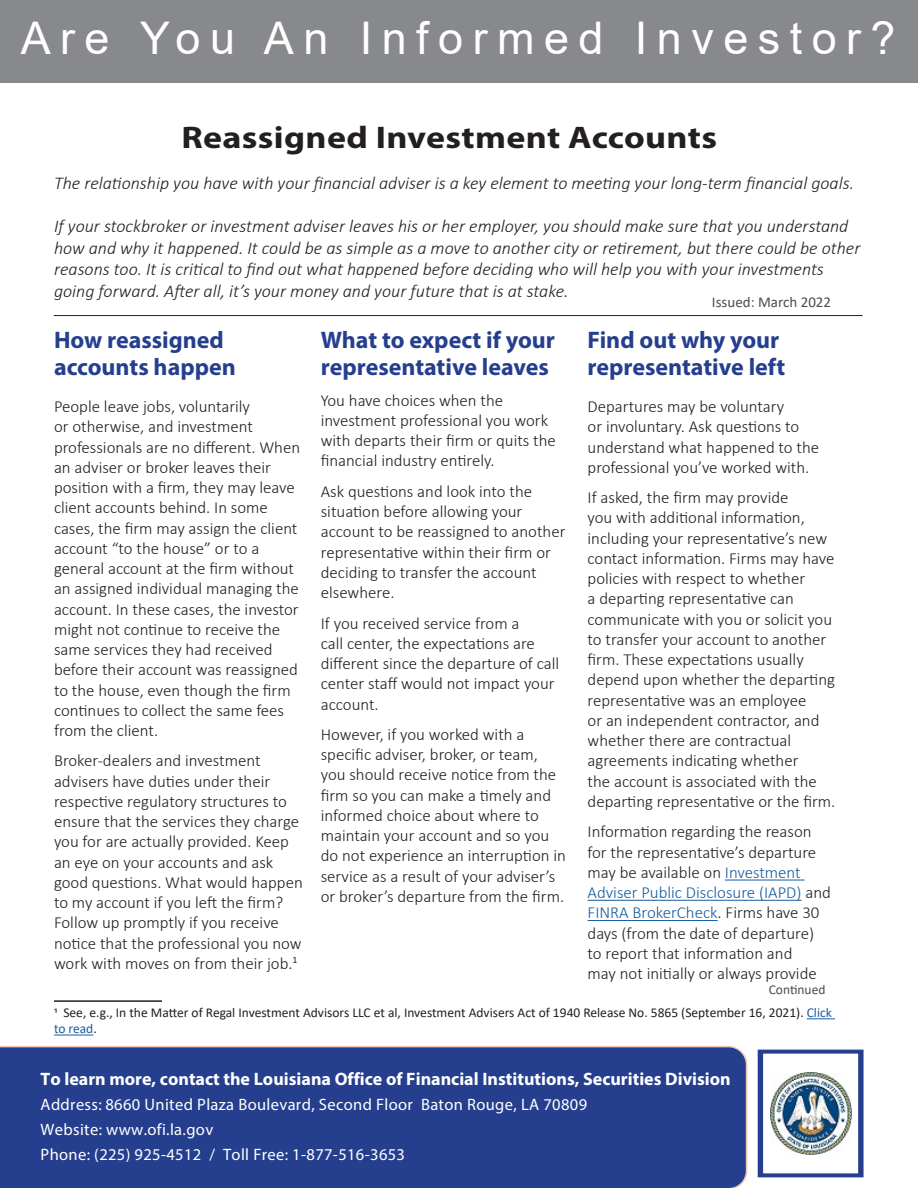
<style>
.page{position:relative;width:918px;height:1188px;background:#fff}
.page>*{position:absolute;margin:0;border:0;box-sizing:border-box;transform-origin:0 0}
.t1{font:45px "Arial";letter-spacing:.21em;color:#fff}
.t2{font:700 31.35px "Myriad Pro";letter-spacing:.01em;color:#231f20;scale:1.15 1}
.Investor_Alert_Subhe{font:700 24px/27px "Myriad Pro";color:#253f8e}
.Investor_Alert_Parag{font:700 24px/27px "Myriad Pro";color:#253f8e}
.t3{font:italic 300 18px/21.6px "Calibri";color:#231f20}
.t4{font:700 18px "Myriad Pro";color:#fff}
.Investor_Alert_Parag-2{font:300 16.8px/20.2px "Calibri";color:#231f20}
.t5{font:16.5px/25px "Myriad Pro";letter-spacing:.02em;color:#fff}
.t6{font:15px "Calibri";color:#4b4c4d}
.Footnote_text{font:13.5px/16.2px "Calibri";color:#231f20}
.t7{font:13.5px "Calibri";color:#4b4c4d}
.s1{color:#175d9e}
</style>
<div class="page">
<div style="left:0;top:0;width:918px;height:82px;background:#87898c"></div>
<hr style="left:54px;top:315px;width:809px;height:1px;background:#231f20">
<div style="left:0;top:1046px;width:747px;height:142px;background:#253f8e"></div>
<div style="left:758px;top:1049px;width:105px;height:129px;border:5px solid #253f8e"></div>
<hr style="left:54px;top:1000px;width:108px;height:2px;background:#231f20">
<svg style="left:807px;top:1018px;width:28px;height:1px"></svg>
<hr style="left:54px;top:1035px;width:39px;height:1px;background:#175d9e">
<hr style="left:725px;top:880px;width:80px;height:1px;background:#175d9e">
<hr style="left:588px;top:900px;width:214px;height:1px;background:#175d9e">
<hr style="left:588px;top:920px;width:130px;height:1px;background:#175d9e">
<img style="left:770px;top:1073px;width:81px;height:82px">
<p class="t1" style="left:21px;top:8px;width:876px">Are You An Informed Investor?</p>
<p class="t2" style="left:181px;top:117px;width:467px">Reassigned Investment Accounts</p>
<p class="t3" style="left:54px;top:172px;width:802px">The relationship you have with your financial adviser is a key element to meeting your long-term financial goals.</p>
<p class="t3" style="left:54px;top:215px;width:808px">If your stockbroker or investment adviser leaves his or her employer, you should make sure that you understand how and why it happened. It could be as simple as a move to another city or retirement, but there could be other reasons too. It is critical to find out what happened before deciding who will help you with your investments going forward. After all, it’s your money and your future that is at stake.</p>
<p class="t6" style="left:712px;top:292px;width:121px">Issued: March 2022</p>
<p class="Investor_Alert_Parag" style="left:321px;top:326px;width:236px">What to expect if your representative leaves</p>
<p class="Investor_Alert_Parag-2" style="left:321px;top:390px;width:237px">You have choices when the investment professional you work with departs their firm or quits the financial industry entirely.</p>
<p class="Investor_Alert_Parag-2" style="left:321px;top:481px;width:246px">Ask questions and look into the situation before allowing your account to be reassigned to another representative within their firm or deciding to transfer the account elsewhere.</p>
<p class="Investor_Alert_Parag-2" style="left:321px;top:613px;width:240px">If you received service from a<br>call center, the expectations are different since the departure of call center staff would not impact your account.</p>
<p class="Investor_Alert_Parag-2" style="left:321px;top:724px;width:247px">However, if you worked with a specific adviser, broker, or team, you should receive notice from the firm so you can make a timely and informed choice about where to maintain your account and so you do not experience an interruption in service as a result of your adviser’s or broker’s departure from the firm.</p>
<p class="Investor_Alert_Subhe" style="left:54px;top:326px;width:183px">How reassigned accounts happen</p>
<p class="Investor_Alert_Parag-2" style="left:54px;top:396px;width:248px">People leave jobs, voluntarily<br>or otherwise, and investment professionals are no different. When an adviser or broker leaves their position with a firm, they may leave client accounts behind. In some cases, the firm may assign the client account “to the house” or to a general account at the firm without an assigned individual managing the account. In these cases, the investor might not continue to receive the same services they had received before their account was reassigned to the house, even though the firm continues to collect the same fees from the client.</p>
<p class="Investor_Alert_Parag-2" style="left:54px;top:751px;width:250px">Broker-dealers and investment advisers have duties under their respective regulatory structures to ensure that the services they charge you for are actually provided. Keep an eye on your accounts and ask good questions. What would happen to my account if you left the firm?<br>Follow up promptly if you receive notice that the professional you now work with moves on from their job.<sup>1</sup></p>
<p class="Footnote_text" style="left:54px;top:1004px;width:780px">1 See, e.g., In the Matter of Regal Investment Advisors LLC et al, Investment Advisers Act of 1940 Release No. 5865 (September 16, 2021). <span class="s1">Click to read</span>.</p>
<p class="Investor_Alert_Subhe" style="left:588px;top:326px;width:199px">Find out why your representative left</p>
<p class="Investor_Alert_Parag-2" style="left:588px;top:396px;width:233px">Departures may be voluntary<br>or involuntary. Ask questions to understand what happened to the professional you’ve worked with.</p>
<p class="Investor_Alert_Parag-2" style="left:588px;top:487px;width:249px">If asked, the firm may provide<br>you with additional information, including your representative’s new contact information. Firms may have policies with respect to whether<br>a departing representative can communicate with you or solicit you to transfer your account to another firm. These expectations usually depend upon whether the departing representative was an employee<br>or an independent contractor, and whether there are contractual agreements indicating whether<br>the account is associated with the departing representative or the firm.</p>
<p class="Investor_Alert_Parag-2" style="left:588px;top:822px;width:245px">Information regarding the reason for the representative’s departure may be available on <span class="s1">Investment Adviser Public Disclosure (IAPD)</span> and <span class="s1">FINRA BrokerCheck</span>. Firms have 30 days (from the date of departure) to report that information and<br>may not initially or always provide</p>
<p class="t7" style="left:769px;top:980px;width:58px">Continued</p>
<p class="t4" style="left:41px;top:1068px;width:692px">To learn more, contact the Louisiana Office of Financial Institutions, Securities Division</p>
<p class="t5" style="left:41px;top:1092px;width:548px">Address: 8660 United Plaza Boulevard, Second Floor Baton Rouge, LA 70809<br>Website: www.ofi.la.gov<br>Phone: (225) 925-4512 / Toll Free: 1-877-516-3653</p>
</div>
